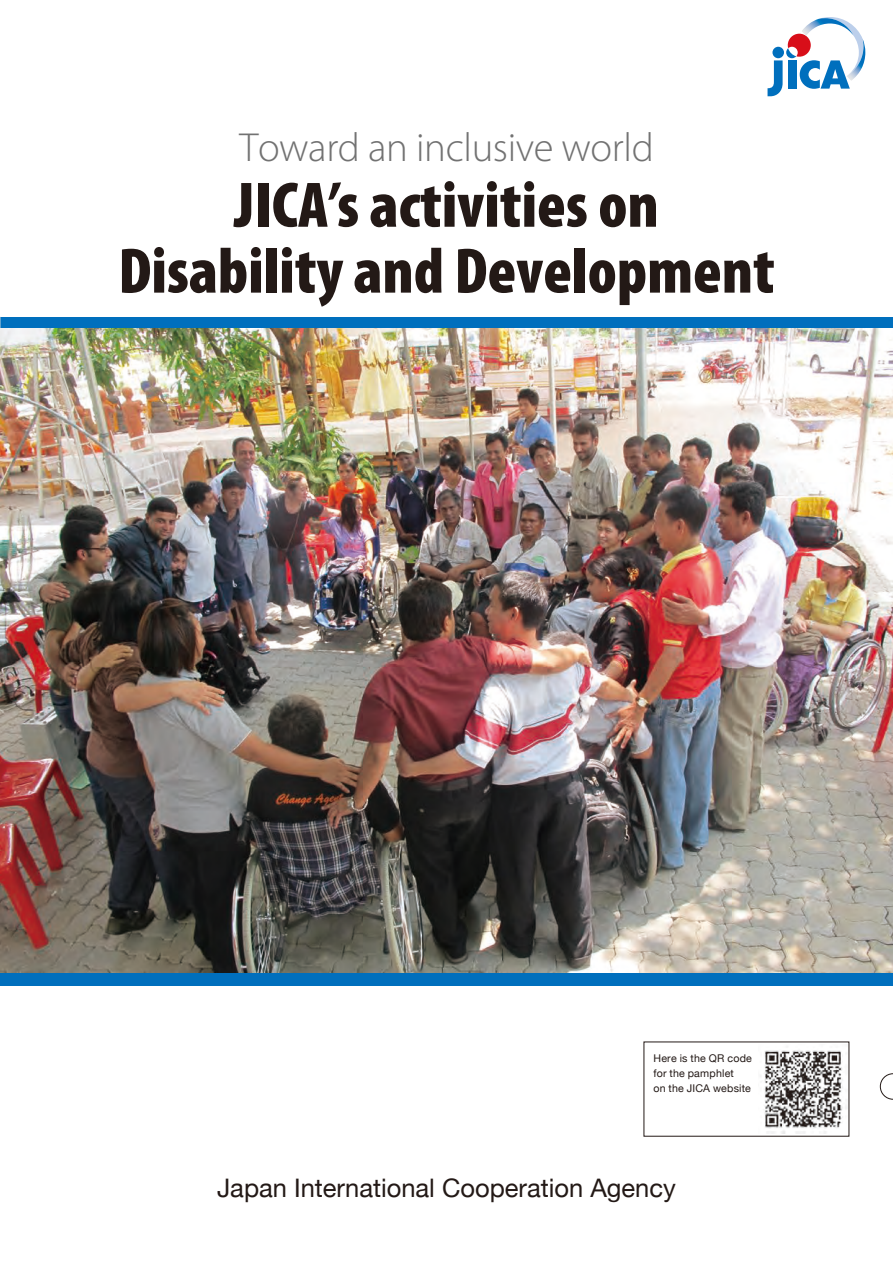
<style>
.page{position:relative;width:893px;height:1263px;background:#fff}
.page>*{position:absolute;margin:0;border:0;box-sizing:border-box;transform-origin:0 0}
.t1{font:900 condensed 64.8px/65.8px "Myriad Pro";color:#231916;text-align:center}
.t2{font:300 40.65px "Myriad Pro";letter-spacing:-.01em;color:#727272}
.t3{font:25.5px "Helvetica Neue";color:#231916}
.t4{font:10.65px/14.9px "Helvetica Neue";letter-spacing:.02em;color:#231916}
</style>
<div class="page">
<div style="left:0;top:317px;width:893px;height:12px;background:#006fbd"></div>
<svg style="left:767px;top:17px;width:98px;height:79px"></svg>
<img style="left:0;top:329px;width:893px;height:644px">
<div style="left:0;top:973px;width:893px;height:12px;background:#006fbd"></div>
<img style="left:760px;top:1050px;width:87px;height:84px">
<svg style="left:880px;top:1073px;width:13px;height:26px"></svg>
<h2 class="t2" style="left:239px;top:123px;width:416px">Toward an inclusive world</h2>
<h1 class="t1" style="left:118px;top:170px;width:658px">JICA’s activities on<br>Disability and Development</h1>
<p class="t4" style="left:653px;top:1051px;width:100px">Here is the QR code for the pamphlet<br>on the JICA website</p>
<h3 class="t3" style="left:217px;top:1169px;width:460px">Japan International Cooperation Agency</h3>
</div>
